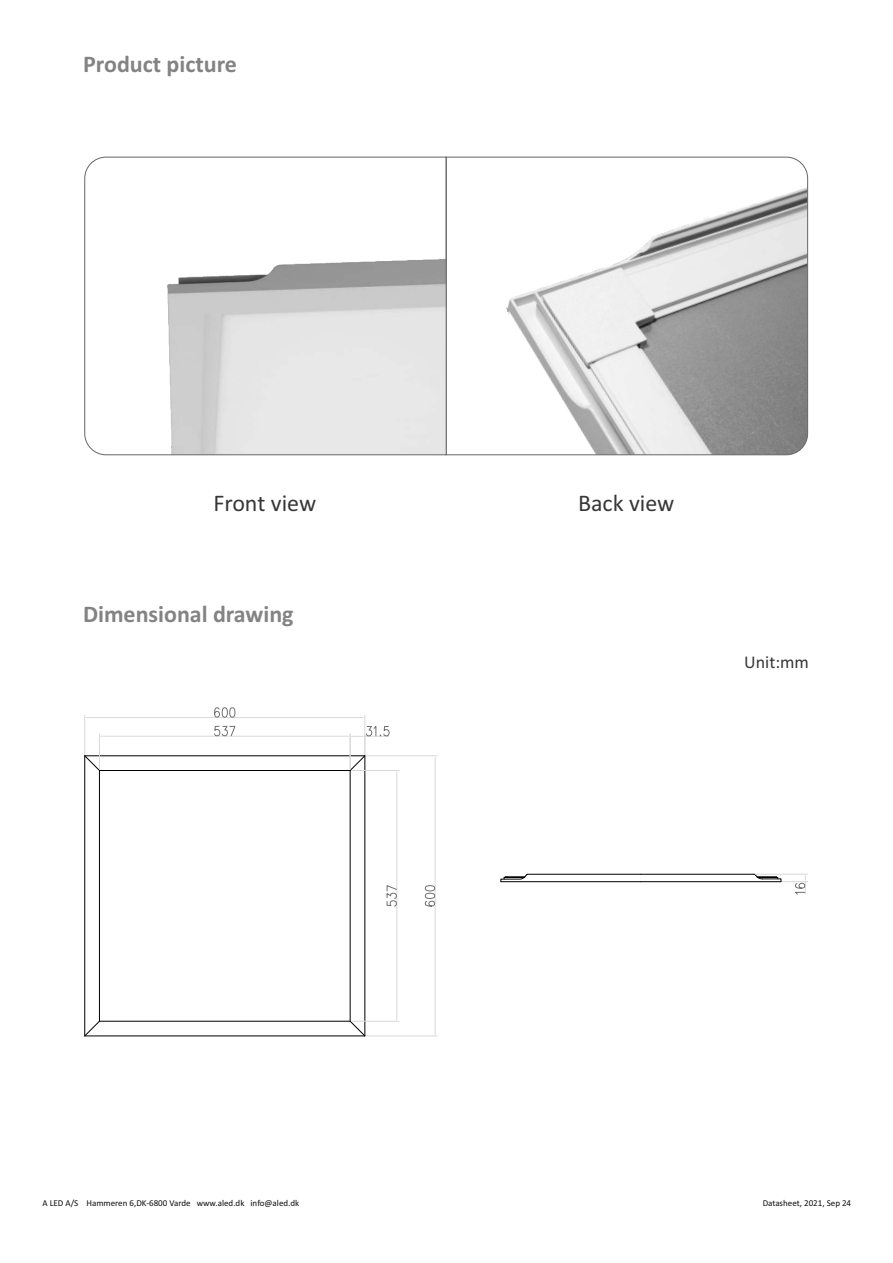
<style>
.page{position:relative;width:893px;height:1263px;background:#fff}
.page>*{position:absolute;margin:0;border:0;box-sizing:border-box;transform-origin:0 0}
.t1{font:700 24px "Calibri";color:#838383}
.t2{font:24px "Calibri";color:#373737}
.t3{font:18px "Calibri";color:#373737}
.t4{font:9px "Calibri";color:#0d0d0d}
</style>
<div class="page">
<svg style="left:446px;top:157px;width:362px;height:298px"></svg>
<svg style="left:84px;top:157px;width:362px;height:298px"></svg>
<hr style="left:641px;top:881px;width:140px;height:1px;background:#000">
<hr style="left:641px;top:874px;width:113px;height:1px;background:#000">
<hr style="left:501px;top:881px;width:140px;height:1px;background:#000">
<hr style="left:528px;top:874px;width:113px;height:1px;background:#000">
<svg style="left:500px;top:874px;width:28px;height:8px"></svg>
<svg style="left:754px;top:874px;width:54px;height:21px"></svg>
<hr style="left:84px;top:756px;width:1px;height:280px;background:#000">
<hr style="left:99px;top:770px;width:1px;height:251px;background:#000">
<hr style="left:85px;top:755px;width:280px;height:1px;background:#000">
<hr style="left:99px;top:770px;width:251px;height:1px;background:#000">
<hr style="left:85px;top:1036px;width:280px;height:1px;background:#000">
<hr style="left:99px;top:1021px;width:251px;height:1px;background:#000">
<svg style="left:84px;top:1021px;width:16px;height:15px"></svg>
<svg style="left:84px;top:755px;width:16px;height:16px"></svg>
<hr style="left:84px;top:715px;width:1px;height:39px;background:#d8d8d8">
<hr style="left:365px;top:715px;width:1px;height:39px;background:#d8d8d8">
<hr style="left:87px;top:717px;width:276px;height:1px;background:#d8d8d8">
<svg style="left:214px;top:707px;width:21px;height:10px"></svg>
<hr style="left:366px;top:755px;width:71px;height:1px;background:#d8d8d8">
<hr style="left:366px;top:1036px;width:71px;height:1px;background:#d8d8d8">
<hr style="left:435px;top:758px;width:1px;height:276px;background:#d8d8d8">
<svg style="left:425px;top:885px;width:10px;height:21px"></svg>
<hr style="left:352px;top:1021px;width:47px;height:1px;background:#d8d8d8">
<hr style="left:352px;top:770px;width:47px;height:1px;background:#d8d8d8">
<hr style="left:397px;top:772px;width:1px;height:247px;background:#d8d8d8">
<hr style="left:99px;top:734px;width:1px;height:35px;background:#d8d8d8">
<hr style="left:101px;top:736px;width:247px;height:1px;background:#d8d8d8">
<svg style="left:214px;top:726px;width:21px;height:10px"></svg>
<svg style="left:348px;top:726px;width:49px;height:310px"></svg>
<h1 class="t1" style="left:83px;top:54px;width:155px">Product picture</h1>
<h1 class="t2" style="left:213px;top:493px;width:104px">Front view</h1>
<h1 class="t2" style="left:578px;top:493px;width:98px">Back view</h1>
<h1 class="t1" style="left:83px;top:604px;width:212px">Dimensional drawing</h1>
<h2 class="t3" style="left:744px;top:654px;width:66px">Unit:mm</h2>
<p class="t4" style="left:43px;top:1199px;width:258px">A LED A/S Hammeren 6,DK-6800 Varde www.aled.dk info@aled.dk</p>
<p class="t4" style="left:763px;top:1199px;width:90px">Datasheet, 2021, Sep 24</p>
</div>
